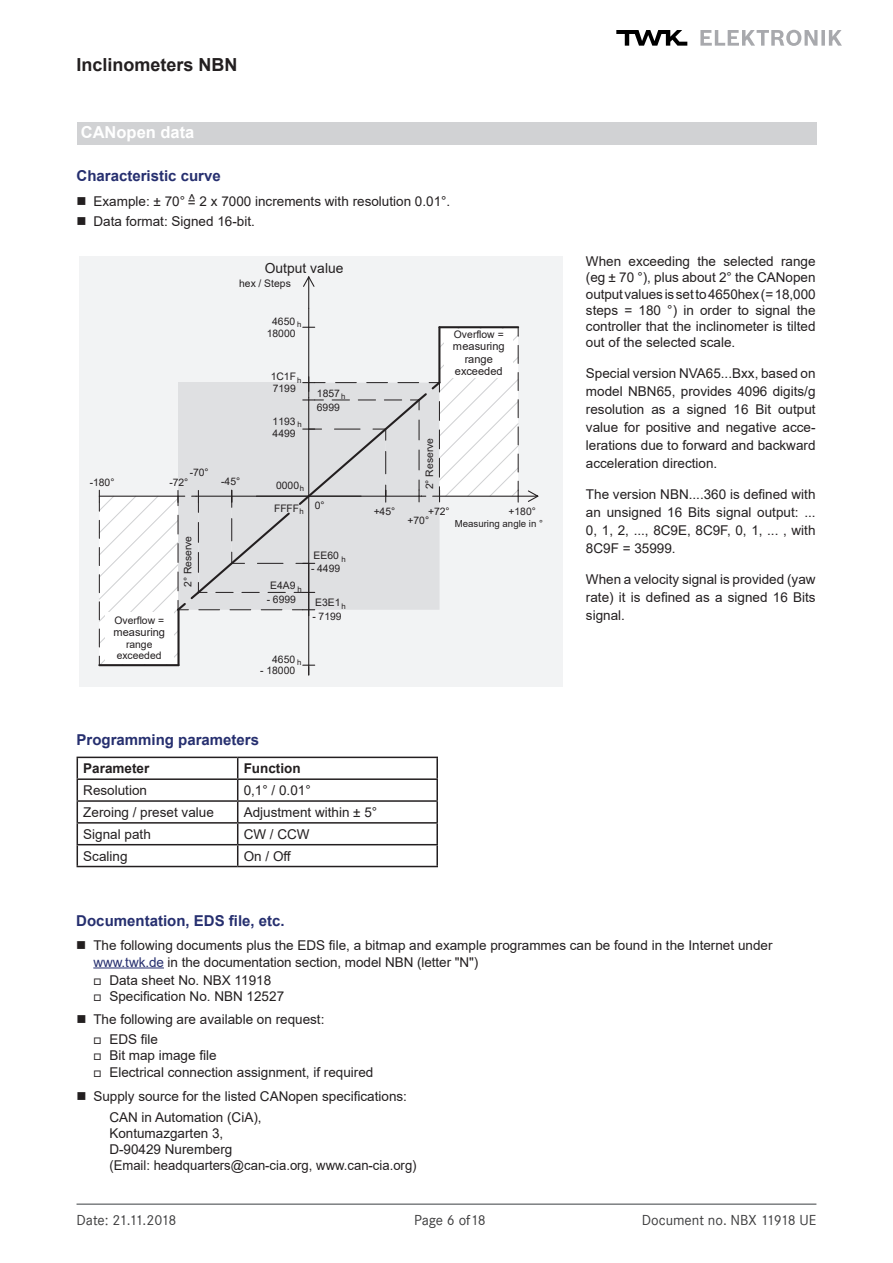
<style>
.page{position:relative;width:893px;height:1263px;background:#fff}
.page>*{position:absolute;margin:0;border:0;box-sizing:border-box;transform-origin:0 0}
.t1{font:700 18px "Arial";color:#231f20}
.t2{font:700 16.5px "Arial";color:#fff}
.t3{font:700 15px "Arial";color:#262f6f}
.t4{font:15px "Corporate S";color:#3e3e3f}
.t5{font:15px "Corporate S";letter-spacing:-.03em;color:#3e3e3f}
.t6{font:13.8px "Arial";color:#231f20}
.t7{font:13.5px/18px "Arial";color:#231f20;text-align:justify}
.t8{font:700 13.5px "Arial";color:#231f20}
.t9{font:11.1px/12.3px "Arial";letter-spacing:.005em;color:#231f20;text-align:center}
.t10{font:10.35px/11.6px "Arial";color:#231f20;text-align:center}
.t11{font:9.75px "Arial";color:#231f20}
.t12{font:7.8px "Arial";color:#231f20}
.s1{color:#262f6f}
</style>
<div class="page">
<hr style="left:77px;top:1203px;width:739px;height:2px;background:#7c7f81">
<svg style="left:616px;top:30px;width:71px;height:16px"></svg>
<svg style="left:700px;top:30px;width:142px;height:16px"></svg>
<div style="left:77px;top:122px;width:739px;height:23px;background:#d1d2d4"></div>
<hr style="left:93px;top:967px;width:71px;height:1px;background:#262f6f">
<hr style="left:77px;top:757px;width:161px;height:1px;background:#231f20">
<hr style="left:238px;top:757px;width:200px;height:1px;background:#231f20">
<hr style="left:436px;top:758px;width:2px;height:20px;background:#231f20">
<hr style="left:77px;top:778px;width:161px;height:2px;background:#231f20">
<hr style="left:238px;top:778px;width:200px;height:2px;background:#231f20">
<hr style="left:436px;top:780px;width:2px;height:20px;background:#231f20">
<hr style="left:77px;top:800px;width:161px;height:2px;background:#231f20">
<hr style="left:238px;top:800px;width:200px;height:2px;background:#231f20">
<hr style="left:436px;top:802px;width:2px;height:20px;background:#231f20">
<hr style="left:77px;top:822px;width:161px;height:2px;background:#231f20">
<hr style="left:238px;top:822px;width:200px;height:2px;background:#231f20">
<hr style="left:436px;top:824px;width:2px;height:20px;background:#231f20">
<hr style="left:77px;top:844px;width:161px;height:1px;background:#231f20">
<svg style="left:77px;top:758px;width:1px;height:108px"></svg>
<hr style="left:238px;top:844px;width:200px;height:1px;background:#231f20">
<svg style="left:237px;top:758px;width:1px;height:108px"></svg>
<hr style="left:436px;top:845px;width:2px;height:21px;background:#231f20">
<hr style="left:77px;top:866px;width:161px;height:1px;background:#231f20">
<hr style="left:238px;top:866px;width:200px;height:1px;background:#231f20">
<div style="left:79px;top:256px;width:483px;height:431px;background:#f2f3f4"></div>
<svg style="left:303px;top:276px;width:12px;height:12px"></svg>
<hr style="left:308px;top:277px;width:1px;height:31px;background:#231f20">
<hr style="left:308px;top:308px;width:1px;height:83px;background:#231f20">
<svg style="left:98px;top:326px;width:441px;height:349px"></svg>
<hr style="left:309px;top:496px;width:110px;height:1px;background:#231f20">
<h1 class="t1" style="left:77px;top:52px;width:163px">Inclinometers NBN</h1>
<p class="t2" style="left:81px;top:121px;width:115px">CANopen data</p>
<p class="t3" style="left:77px;top:165px;width:146px">Characteristic curve</p>
<p class="t7" style="left:77px;top:192px;width:375px">■ Example: ± 70° = 2 x 7000 increments with resolution 0.01°.</p>
<p class="t7" style="left:189px;top:190px;width:8px">^</p>
<p class="t7" style="left:77px;top:212px;width:180px">■ Data format: Signed 16-bit.</p>
<p class="t6" style="left:265px;top:259px;width:80px">Output value</p>
<p class="t10" style="left:239px;top:278px;width:53px">hex / Steps</p>
<p class="t10" style="left:190px;top:466px;width:21px">-70°</p>
<p class="t10" style="left:90px;top:477px;width:26px">-180°</p>
<p class="t10" style="left:221px;top:476px;width:21px">-45°</p>
<p class="t10" style="left:169px;top:476px;width:21px">-72°</p>
<p class="t10" style="left:114px;top:614px;width:51px">Overflow =</p>
<p class="t9" style="left:113px;top:626px;width:53px">measuring</p>
<p class="t10" style="left:117px;top:638px;width:46px">range exceeded</p>
<p class="t10" style="left:182px;top:587px;width:53px;rotate:-90deg">2° Reserve</p>
<p class="t10" style="left:272px;top:315px;width:25px">4650</p>
<p class="t12" style="left:297px;top:319px;width:6px">h</p>
<p class="t10" style="left:267px;top:327px;width:30px">18000</p>
<p class="t10" style="left:271px;top:371px;width:27px">1C1F</p>
<p class="t12" style="left:297px;top:374px;width:6px">h</p>
<p class="t10" style="left:273px;top:382px;width:25px">7199</p>
<p class="t10" style="left:273px;top:415px;width:25px">1193</p>
<p class="t12" style="left:297px;top:419px;width:6px">h</p>
<p class="t10" style="left:273px;top:428px;width:25px">4499</p>
<p class="t10" style="left:317px;top:387px;width:25px">1857</p>
<p class="t12" style="left:341px;top:391px;width:6px">h</p>
<p class="t10" style="left:317px;top:401px;width:25px">6999</p>
<p class="t10" style="left:276px;top:480px;width:29px">0000<sub>h</sub></p>
<p class="t12" style="left:300px;top:506px;width:6px">h</p>
<p class="t10" style="left:274px;top:503px;width:27px">FFFF</p>
<p class="t10" style="left:315px;top:499px;width:11px">0°</p>
<p class="t10" style="left:314px;top:550px;width:27px">EE60</p>
<p class="t12" style="left:341px;top:553px;width:6px">h</p>
<p class="t10" style="left:270px;top:580px;width:27px">E4A9</p>
<p class="t12" style="left:297px;top:583px;width:6px">h</p>
<p class="t10" style="left:267px;top:594px;width:31px">- 6999</p>
<p class="t10" style="left:311px;top:562px;width:31px">- 4499</p>
<p class="t10" style="left:315px;top:597px;width:27px">E3E1</p>
<p class="t12" style="left:341px;top:600px;width:6px">h</p>
<p class="t10" style="left:312px;top:610px;width:31px">- 7199</p>
<p class="t10" style="left:272px;top:653px;width:31px">4650 <sub>h</sub></p>
<p class="t10" style="left:260px;top:665px;width:37px">- 18000</p>
<p class="t10" style="left:454px;top:329px;width:51px">Overflow =</p>
<p class="t9" style="left:453px;top:340px;width:53px">measuring range exceeded</p>
<p class="t10" style="left:424px;top:489px;width:53px;rotate:-90deg">2° Reserve</p>
<p class="t10" style="left:374px;top:505px;width:23px">+45°</p>
<p class="t10" style="left:428px;top:506px;width:23px">+72°</p>
<p class="t10" style="left:509px;top:505px;width:29px">+180°</p>
<p class="t10" style="left:408px;top:514px;width:23px">+70°</p>
<p class="t11" style="left:455px;top:517px;width:90px">Measuring angle in °</p>
<p class="t3" style="left:77px;top:729px;width:184px">Programming parameters</p>
<p class="t8" style="left:83px;top:759px;width:68px">Parameter</p>
<p class="t8" style="left:244px;top:759px;width:58px">Function</p>
<p class="t7" style="left:83px;top:781px;width:65px">Resolution</p>
<p class="t7" style="left:244px;top:781px;width:69px">0,1° / 0.01°</p>
<p class="t7" style="left:83px;top:803px;width:132px">Zeroing / preset value</p>
<p class="t7" style="left:244px;top:803px;width:135px">Adjustment within ± 5°</p>
<p class="t7" style="left:83px;top:825px;width:69px">Signal path</p>
<p class="t7" style="left:244px;top:825px;width:67px">CW / CCW</p>
<p class="t7" style="left:83px;top:847px;width:46px">Scaling</p>
<p class="t7" style="left:244px;top:847px;width:49px">On / Off</p>
<p class="t7" style="left:586px;top:253px;width:231px;line-height:16.2px">When exceeding the selected range (eg ± 70 °), plus about 2° the CANopen output values is set to 4650hex (= 18,000 steps = 180 °) in order to signal the controller that the inclinometer is tilted out of the selected scale.</p>
<p class="t7" style="left:586px;top:364px;width:231px">Special version NVA65...Bxx, based on model NBN65, provides 4096 digits/g resolution as a signed 16 Bit output value for positive and negative acce&shy;lerations due to forward and backward acceleration direction.</p>
<p class="t7" style="left:586px;top:485px;width:231px">The version NBN....360 is defined with an unsigned 16 Bits signal output: ...<br>0, 1, 2, ..., 8C9E, 8C9F, 0, 1, ... , with 8C9F = 35999.</p>
<p class="t7" style="left:586px;top:570px;width:231px">When a velocity signal is provided (yaw rate) it is defined as a signed 16 Bits signal.</p>
<p class="t3" style="left:76px;top:910px;width:210px">Documentation, EDS file, etc.</p>
<p class="t7" style="left:93px;top:937px;width:681px;line-height:16.2px;text-indent:-17px">■ The following documents plus the EDS file, a bitmap and example programmes can be found in the Internet under <span class="s1">www.twk.de</span> in the documentation section, model NBN (letter "N")</p>
<p class="t7" style="left:93px;top:971px;width:179px">□ Data sheet No. NBX 11918</p>
<p class="t7" style="left:93px;top:987px;width:192px">□ Specification No. NBN 12527</p>
<p class="t7" style="left:76px;top:1010px;width:250px">■ The following are available on request:</p>
<p class="t7" style="left:93px;top:1030px;width:66px">□ EDS file</p>
<p class="t7" style="left:93px;top:1046px;width:125px">□ Bit map image file</p>
<p class="t7" style="left:93px;top:1063px;width:282px">□ Electrical connection assignment, if required</p>
<p class="t7" style="left:109px;top:1086px;width:299px;line-height:20.4px;text-indent:-33px">■ Supply source for the listed CANopen specifications:<br>CAN in Automation (CiA),</p>
<p class="t7" style="left:109px;top:1125px;width:309px;line-height:16.2px;text-align:left">Kontumazgarten 3,<br>D-90429 Nuremberg<br>(Email: headquarters@can-cia.org, www.can-cia.org)</p>
<p class="t5" style="left:77px;top:1211px;width:101px">Date: 21.11.2018</p>
<p class="t4" style="left:414px;top:1211px;width:73px">Page 6 of18</p>
<p class="t4" style="left:642px;top:1211px;width:176px">Document no. NBX 11918 UE</p>
</div>
